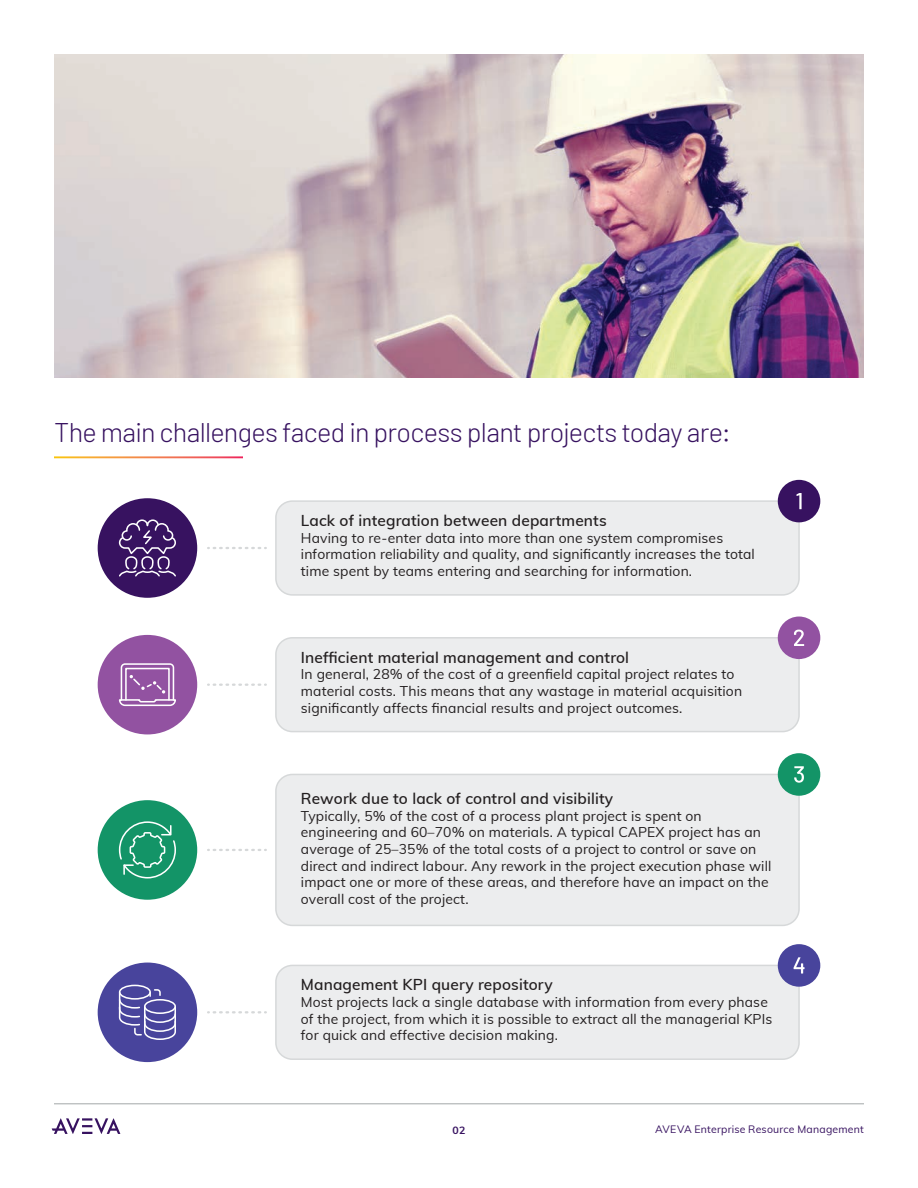
<style>
.page{position:relative;width:918px;height:1188px;background:#fff}
.page>*{position:absolute;margin:0;border:0;box-sizing:border-box;transform-origin:0 0}
.H3_Internal_Pages{font:300 27px "Barlow";letter-spacing:-.025em;color:#371260}
.t1{font:600 15.45px "Muli";letter-spacing:.01em;color:#231f20}
.t2{font:13.95px/16.6px "Muli";letter-spacing:.01em;color:#231f20}
.t3{font:10.5px "Muli";letter-spacing:.02em;color:#371260}
.t4{font:700 10.5px "Muli";color:#371260}
</style>
<div class="page">
<hr style="left:54px;top:1104px;width:810px;height:1px;background:#a3a7a9">
<svg style="left:52px;top:1118px;width:68px;height:16px"></svg>
<img style="left:54px;top:54px;width:810px;height:324px">
<svg style="left:208px;top:547px;width:58px;height:2px"></svg>
<div style="left:98px;top:498px;width:99px;height:100px;background:#371260;border-radius:50%"></div>
<svg style="left:118px;top:519px;width:58px;height:58px"></svg>
<div style="left:276px;top:501px;width:523px;height:94px;background:#ecedee;border-radius:17px"></div>
<div style="left:275px;top:500px;width:525px;height:96px;border:2px solid #2f3b41;border-radius:17px"></div>
<div style="left:778px;top:480px;width:42px;height:42px;background:#371260;border-radius:50%"></div>
<svg style="left:797px;top:493px;width:5px;height:16px"></svg>
<svg style="left:208px;top:684px;width:58px;height:2px"></svg>
<div style="left:98px;top:635px;width:99px;height:99px;background:#9252a1;border-radius:50%"></div>
<div style="left:276px;top:638px;width:523px;height:94px;background:#ecedee;border-radius:17px"></div>
<div style="left:275px;top:637px;width:525px;height:95px;border:2px solid #2f3b41;border-radius:17px"></div>
<div style="left:778px;top:617px;width:42px;height:42px;background:#9252a1;border-radius:50%"></div>
<svg style="left:794px;top:630px;width:10px;height:16px"></svg>
<svg style="left:118px;top:663px;width:58px;height:44px"></svg>
<svg style="left:208px;top:849px;width:58px;height:2px"></svg>
<div style="left:98px;top:800px;width:99px;height:100px;background:#139467;border-radius:50%"></div>
<div style="left:276px;top:774px;width:523px;height:151px;background:#ecedee;border-radius:17px"></div>
<div style="left:275px;top:774px;width:525px;height:152px;border:2px solid #2f3b41;border-radius:17px"></div>
<div style="left:778px;top:753px;width:42px;height:43px;background:#139467;border-radius:50%"></div>
<svg style="left:794px;top:766px;width:10px;height:17px"></svg>
<svg style="left:118px;top:821px;width:58px;height:58px"></svg>
<svg style="left:208px;top:1011px;width:58px;height:2px"></svg>
<div style="left:98px;top:963px;width:99px;height:99px;background:#48449c;border-radius:50%"></div>
<div style="left:276px;top:965px;width:523px;height:94px;background:#ecedee;border-radius:17px"></div>
<div style="left:275px;top:965px;width:525px;height:95px;border:2px solid #2f3b41;border-radius:17px"></div>
<div style="left:778px;top:944px;width:42px;height:43px;background:#48449c;border-radius:50%"></div>
<svg style="left:794px;top:957px;width:11px;height:17px"></svg>
<div style="left:119px;top:985px;width:32px;height:15px;border:2px solid #fff;border-radius:50%"></div>
<svg style="left:118px;top:988px;width:58px;height:52px"></svg>
<p class="H3_Internal_Pages" style="left:54px;top:415px;width:678px">The main challenges faced in process plant projects today are:</p>
<p class="t1" style="left:301px;top:509px;width:307px">Lack of integration between departments</p>
<p class="t2" style="left:301px;top:529px;width:456px">Having to re-enter data into more than one system compromises information reliability and quality, and significantly increases the total time spent by teams entering and searching for information.</p>
<p class="t1" style="left:301px;top:646px;width:330px">Inefficient material management and control</p>
<p class="t2" style="left:301px;top:665px;width:443px">In general, 28% of the cost of a greenfield capital project relates to material costs. This means that any wastage in material acquisition significantly affects financial results and project outcomes.</p>
<p class="t1" style="left:301px;top:787px;width:314px">Rework due to lack of control and visibility</p>
<p class="t2" style="left:301px;top:807px;width:472px">Typically, 5% of the cost of a process plant project is spent on engineering and 60–70% on materials. A typical CAPEX project has an average of 25–35% of the total costs of a project to control or save on direct and indirect labour. Any rework in the project execution phase will impact one or more of these areas, and therefore have an impact on the overall cost of the project.</p>
<p class="t1" style="left:301px;top:973px;width:253px">Management KPI query repository</p>
<p class="t2" style="left:301px;top:993px;width:473px">Most projects lack a single database with information from every phase of the project, from which it is possible to extract all the managerial KPIs for quick and effective decision making.</p>
<p class="t4" style="left:453px;top:1123px;width:14px">02</p>
<p class="t3" style="left:655px;top:1122px;width:210px">AVEVA Enterprise Resource Management</p>
</div>
